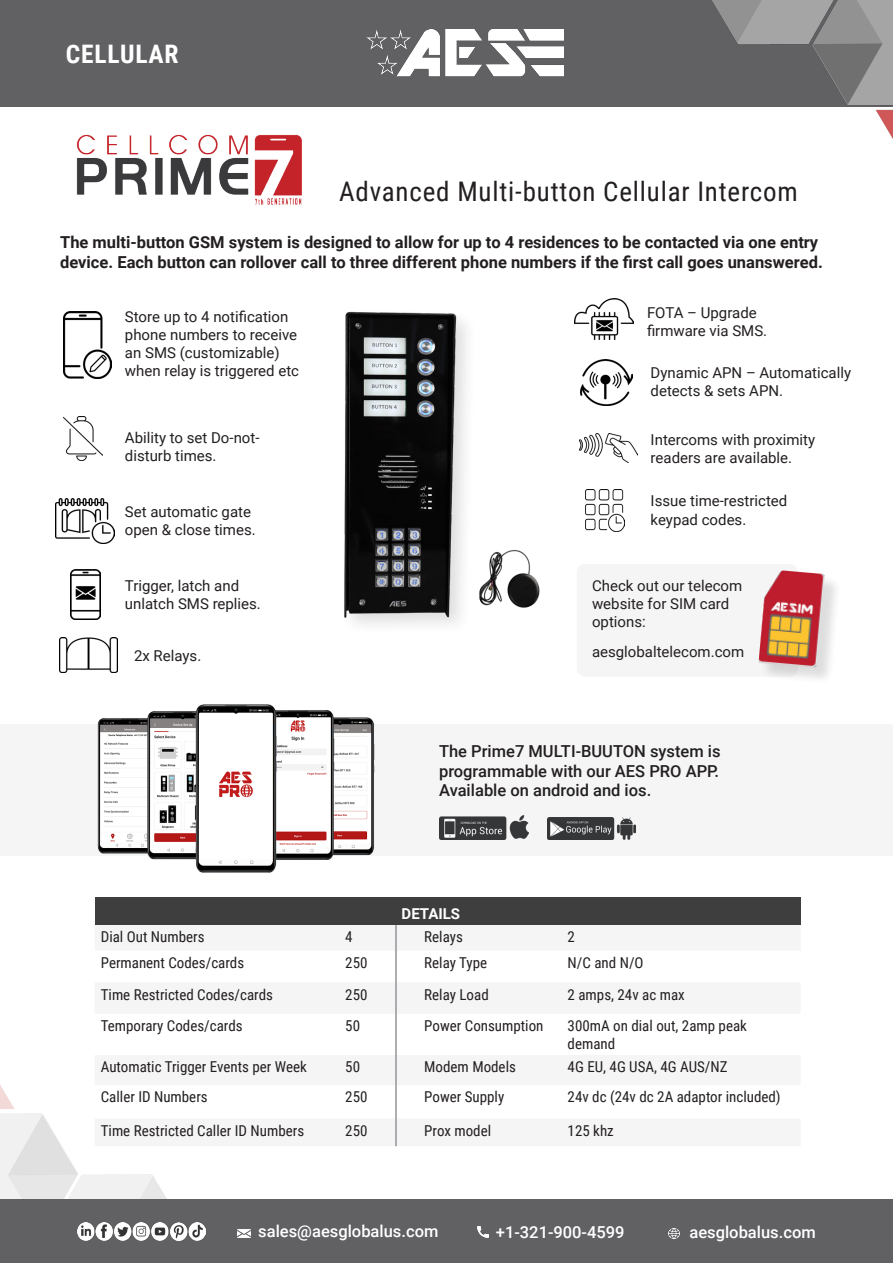
<style>
.page{position:relative;width:893px;height:1263px;background:#fff}
.page>*{position:absolute;margin:0;border:0;box-sizing:border-box;transform-origin:0 0}
.t1{font:27px "Roboto Condensed";letter-spacing:.03em;color:#231f20}
.t2{font:700 25.5px "Roboto Condensed";letter-spacing:.03em;color:#fff}
.t3{font:700 16.5px/19.8px "Roboto";color:#231f20}
.t4{font:500 16.5px/19.8px "Roboto";color:#231f20;text-align:justify}
.t5{font:500 16.5px "Roboto";color:#fff}
.t6{font:15px/18px "Roboto";color:#231f20}
.t7{font:15px/18px "Roboto Condensed";color:#231f20}
.t8{font:700 15px "Roboto";color:#fff}
</style>
<div class="page">
<div style="left:0;top:724px;width:893px;height:131px;background:#f5f5f6"></div>
<img style="left:76px;top:134px;width:225px;height:71px">
<hr style="left:395px;top:925px;width:2px;height:221px;background:#939598">
<div style="left:95px;top:897px;width:706px;height:28px;background:#3e3e3f"></div>
<img style="left:97px;top:704px;width:278px;height:169px">
<img style="left:439px;top:816px;width:89px;height:24px">
<img style="left:548px;top:817px;width:87px;height:23px">
<img style="left:344px;top:311px;width:123px;height:314px">
<img style="left:0;top:1085px;width:167px;height:148px">
<div style="left:0;top:0;width:893px;height:106px;background:#616164"></div>
<div style="left:1px;top:1199px;width:892px;height:64px;background:#616164"></div>
<img style="left:367px;top:30px;width:196px;height:46px">
<img style="left:77px;top:1222px;width:129px;height:18px">
<svg style="left:669px;top:1228px;width:10px;height:10px"></svg>
<svg style="left:478px;top:1227px;width:11px;height:10px"></svg>
<svg style="left:238px;top:1229px;width:13px;height:9px"></svg>
<img style="left:664px;top:0;width:229px;height:139px">
<div style="left:577px;top:564px;width:221px;height:113px;background:#f5f5f6;border-radius:9px"></div>
<img style="left:59px;top:638px;width:59px;height:35px">
<img style="left:580px;top:359px;width:53px;height:47px">
<img style="left:575px;top:299px;width:58px;height:41px">
<img style="left:579px;top:433px;width:59px;height:30px">
<img style="left:586px;top:490px;width:39px;height:42px">
<img style="left:71px;top:569px;width:30px;height:51px">
<img style="left:56px;top:498px;width:58px;height:46px">
<img style="left:63px;top:417px;width:40px;height:44px">
<img style="left:63px;top:312px;width:48px;height:67px">
<div style="left:760px;top:572px;width:81px;height:112px;background:#231f20;opacity:.15"></div>
<img style="left:758px;top:570px;width:67px;height:98px">
<img style="left:479px;top:549px;width:61px;height:59px">
<p class="t2" style="left:66px;top:36px;width:114px">CELLULAR</p>
<p class="t1" style="left:339px;top:173px;width:460px">Advanced Multi-button Cellular Intercom</p>
<p class="t3" style="left:60px;top:232px;width:764px">The multi-button GSM system is designed to allow for up to 4 residences to be contacted via one entry device. Each button can rollover call to three different phone numbers if the first call goes unanswered.</p>
<p class="t6" style="left:125px;top:307px;width:176px">Store up to 4 notification phone numbers to receive an SMS (customizable) when relay is triggered etc</p>
<p class="t6" style="left:125px;top:428px;width:136px">Ability to set Do-not&shy;disturb times.</p>
<p class="t6" style="left:125px;top:502px;width:132px">Set automatic gate open &amp; close times.</p>
<p class="t6" style="left:125px;top:576px;width:137px">Trigger, latch and unlatch SMS replies.</p>
<p class="t6" style="left:134px;top:647px;width:69px">2x Relays.</p>
<p class="t6" style="left:647px;top:303px;width:122px">FOTA – Upgrade firmware via SMS.</p>
<p class="t6" style="left:651px;top:363px;width:202px">Dynamic APN – Automatically detects &amp; sets APN.</p>
<p class="t6" style="left:651px;top:430px;width:166px">Intercoms with proximity readers are available.</p>
<p class="t6" style="left:651px;top:492px;width:138px">Issue time-restricted keypad codes.</p>
<p class="t6" style="left:592px;top:576px;width:152px">Check out our telecom website for SIM card options:</p>
<p class="t6" style="left:592px;top:642px;width:154px">aesglobaltelecom.com</p>
<p class="t4" style="left:439px;top:740px;width:283px">The Prime7 MULTI-BUUTON system is programmable with our AES PRO APP.<br>Available on android and ios.</p>
<p class="t8" style="left:402px;top:903px;width:60px">DETAILS</p>
<p class="t7" style="left:101px;top:927px;width:105px">Dial Out Numbers</p>
<p class="t7" style="left:345px;top:927px;width:9px">4</p>
<p class="t7" style="left:424px;top:927px;width:40px">Relays</p>
<p class="t7" style="left:568px;top:927px;width:9px">2</p>
<p class="t7" style="left:101px;top:953px;width:145px">Permanent Codes/cards</p>
<p class="t7" style="left:345px;top:953px;width:24px">250</p>
<p class="t7" style="left:424px;top:953px;width:64px">Relay Type</p>
<p class="t7" style="left:568px;top:953px;width:77px">N/C and N/O</p>
<p class="t7" style="left:101px;top:985px;width:174px">Time Restricted Codes/cards</p>
<p class="t7" style="left:345px;top:985px;width:24px">250</p>
<p class="t7" style="left:424px;top:985px;width:66px">Relay Load</p>
<p class="t7" style="left:568px;top:985px;width:119px">2 amps, 24v ac max</p>
<p class="t7" style="left:101px;top:1016px;width:143px">Temporary Codes/cards</p>
<p class="t7" style="left:345px;top:1016px;width:16px">50</p>
<p class="t7" style="left:424px;top:1016px;width:121px">Power Consumption</p>
<p class="t7" style="left:568px;top:1016px;width:181px">300mA on dial out, 2amp peak demand</p>
<p class="t7" style="left:101px;top:1057px;width:208px">Automatic Trigger Events per Week</p>
<p class="t7" style="left:345px;top:1057px;width:16px">50</p>
<p class="t7" style="left:424px;top:1057px;width:93px">Modem Models</p>
<p class="t7" style="left:568px;top:1057px;width:161px">4G EU, 4G USA, 4G AUS/NZ</p>
<p class="t7" style="left:101px;top:1087px;width:108px">Caller ID Numbers</p>
<p class="t7" style="left:345px;top:1087px;width:24px">250</p>
<p class="t7" style="left:424px;top:1087px;width:82px">Power Supply</p>
<p class="t7" style="left:568px;top:1087px;width:215px">24v dc (24v dc 2A adaptor included)</p>
<p class="t7" style="left:101px;top:1121px;width:205px">Time Restricted Caller ID Numbers</p>
<p class="t7" style="left:345px;top:1121px;width:24px">250</p>
<p class="t7" style="left:424px;top:1121px;width:68px">Prox model</p>
<p class="t7" style="left:568px;top:1121px;width:48px">125 khz</p>
<p class="t5" style="left:258px;top:1220px;width:182px">sales@aesglobalus.com</p>
<p class="t5" style="left:496px;top:1220px;width:130px">+1-321-900-4599</p>
<p class="t5" style="left:689px;top:1220px;width:128px">aesglobalus.com</p>
</div>
